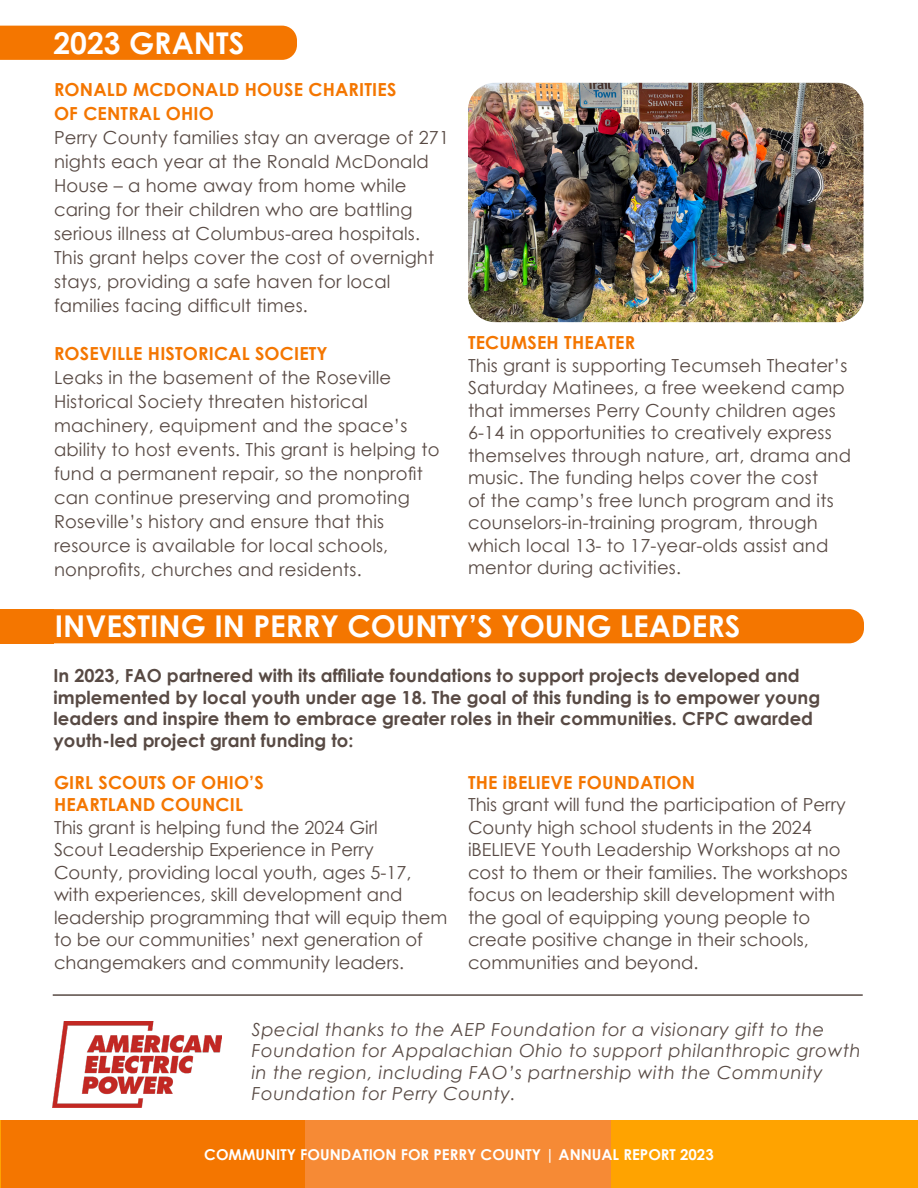
<style>
.page{position:relative;width:918px;height:1188px;background:#fff}
.page>*{position:absolute;margin:0;border:0;box-sizing:border-box;transform-origin:0 0}
.t1{font:700 30px "Century Gothic";color:#fff}
.t2{font:18px/22.5px "Century Gothic";letter-spacing:.01em;color:#584a44}
.t3{font:700 18px/21.6px "Century Gothic";color:#584a44}
.t4{font:italic 18px/21.6px "Century Gothic";letter-spacing:.03em;color:#584a44}
.t5{font:700 18px "Century Gothic";letter-spacing:.01em;color:#f47600}
.t6{font:700 15px "Century Gothic";color:#fff}
</style>
<div class="page">
<div style="left:0;top:26px;width:297px;height:34px;background:#f47600"></div>
<div style="left:0;top:1120px;width:305px;height:68px;background:#f47600"></div>
<div style="left:305px;top:1120px;width:307px;height:68px;background:#f68a35"></div>
<div style="left:612px;top:1120px;width:306px;height:68px;background:#ffa300"></div>
<hr style="left:0;top:1120px;width:1px;height:68px;background:#ffa300">
<div style="left:1px;top:609px;width:863px;height:34px;background:#f47600;border-radius:15px"></div>
<div style="left:1px;top:609px;width:53px;height:34px;background:#f47600"></div>
<img style="left:468px;top:83px;width:395px;height:239px">
<hr style="left:53px;top:994px;width:810px;height:2px;background:#584a44">
<img style="left:53px;top:1021px;width:168px;height:87px">
<p class="t1" style="left:53px;top:20px;width:192px">2023 GRANTS</p>
<p class="t5" style="left:54px;top:76px;width:344px">RONALD MCDONALD HOUSE CHARITIES</p>
<p class="t5" style="left:54px;top:100px;width:161px">OF CENTRAL OHIO</p>
<p class="t2" style="left:54px;top:126px;width:397px;line-height:24px">Perry County families stay an average of 271 nights each year at the Ronald McDonald House – a home away from home while caring for their children who are battling serious illness at Columbus-area hospitals.<br>This grant helps cover the cost of overnight stays, providing a safe haven for local families facing difficult times.</p>
<p class="t5" style="left:54px;top:340px;width:275px">ROSEVILLE HISTORICAL SOCIETY</p>
<p class="t2" style="left:54px;top:366px;width:387px;line-height:24px">Leaks in the basement of the Roseville Historical Society threaten historical machinery, equipment and the space’s ability to host events. This grant is helping to fund a permanent repair, so the nonprofit can continue preserving and promoting Roseville’s history and ensure that this resource is available for local schools, nonprofits, churches and residents.</p>
<p class="t5" style="left:468px;top:329px;width:169px">TECUMSEH THEATER</p>
<p class="t2" style="left:468px;top:354px;width:385px">This grant is supporting Tecumseh Theater’s Saturday Matinees, a free weekend camp that immerses Perry County children ages 6-14 in opportunities to creatively express themselves through nature, art, drama and music. The funding helps cover the cost<br>of the camp’s free lunch program and its counselors-in-training program, through which local 13- to 17-year-olds assist and mentor during activities.</p>
<p class="t1" style="left:55px;top:604px;width:687px">INVESTING IN PERRY COUNTY’S YOUNG LEADERS</p>
<p class="t3" style="left:53px;top:664px;width:768px">In 2023, FAO partnered with its affiliate foundations to support projects developed and implemented by local youth under age 18. The goal of this funding is to empower young leaders and inspire them to embrace greater roles in their communities. CFPC awarded youth-led project grant funding to:</p>
<p class="t5" style="left:54px;top:769px;width:211px">GIRL SCOUTS OF OHIO’S</p>
<p class="t5" style="left:54px;top:791px;width:191px">HEARTLAND COUNCIL</p>
<p class="t2" style="left:54px;top:816px;width:395px">This grant is helping fund the 2024 Girl<br>Scout Leadership Experience in Perry County, providing local youth, ages 5-17, with experiences, skill development and leadership programming that will equip them to be our communities’ next generation of changemakers and community leaders.</p>
<p class="t5" style="left:468px;top:769px;width:229px">THE iBELIEVE FOUNDATION</p>
<p class="t2" style="left:468px;top:793px;width:381px">This grant will fund the participation of Perry County high school students in the 2024 iBELIEVE Youth Leadership Workshops at no cost to them or their families. The workshops focus on leadership skill development with the goal of equipping young people to create positive change in their schools, communities and beyond.</p>
<p class="t4" style="left:252px;top:1018px;width:610px">Special thanks to the AEP Foundation for a visionary gift to the Foundation for Appalachian Ohio to support philanthropic growth in the region, including FAO’s partnership with the Community Foundation for Perry County.</p>
<p class="t6" style="left:204px;top:1143px;width:511px">COMMUNITY FOUNDATION FOR PERRY COUNTY | ANNUAL REPORT 2023</p>
</div>
